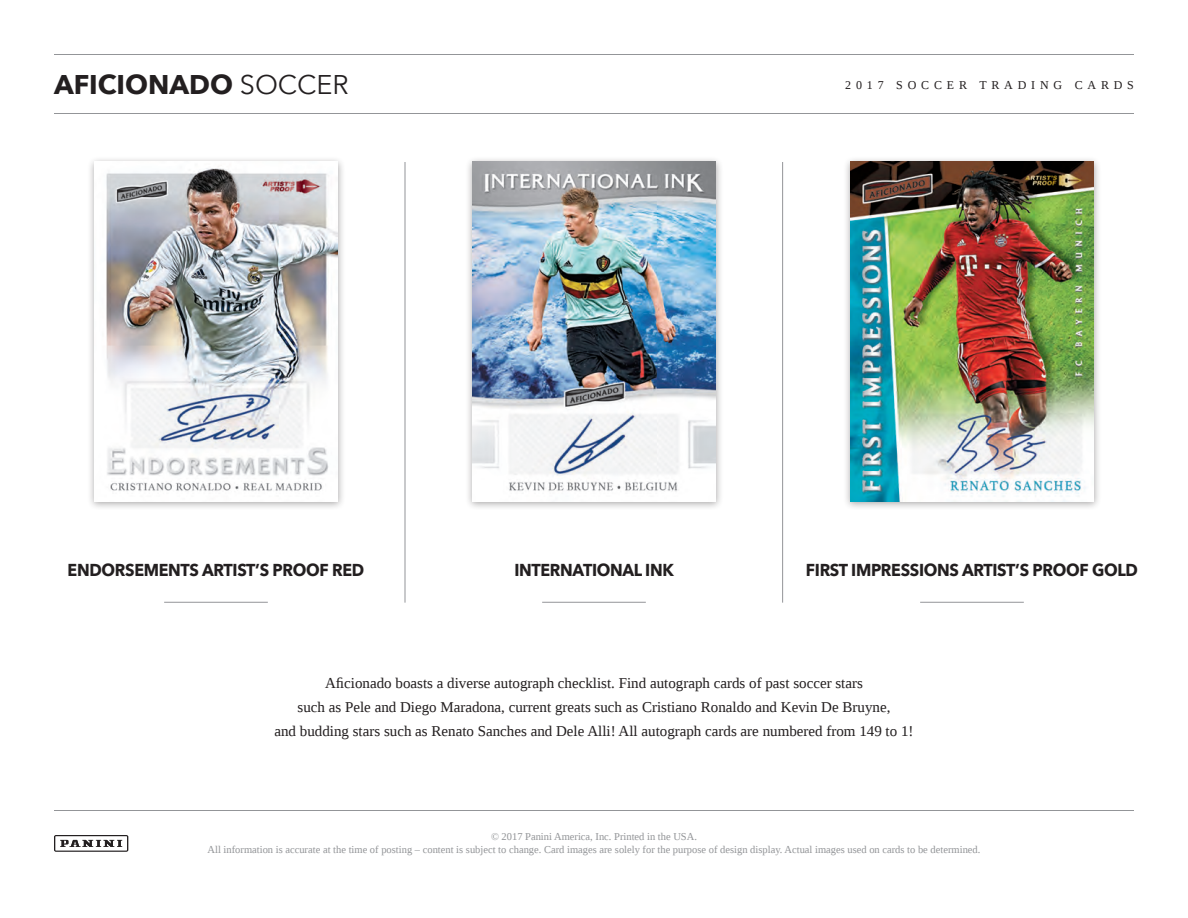
<style>
.page{position:relative;width:1188px;height:918px;background:#fff}
.page>*{position:absolute;margin:0;border:0;box-sizing:border-box;transform-origin:0 0}
.t1{font:700 27px "Avenir Next";color:#231f20}
.t2{font:700 17.25px "Avenir Next";letter-spacing:-.02em;color:#231f20;scale:.93 1}
.t3{font:15px "Liberation Serif";color:#231f20}
.t4{font:12px "Liberation Serif";letter-spacing:.4em;color:#231f20}
.t5{font:10.5px/12.6px "Liberation Serif";color:#939598;text-align:center}
.s1{font-weight:400}
</style>
<div class="page">
<hr style="left:405px;top:162px;width:1px;height:441px;background:#939598">
<hr style="left:782px;top:162px;width:1px;height:441px;background:#939598">
<hr style="left:164px;top:602px;width:104px;height:1px;background:#939598">
<hr style="left:542px;top:602px;width:104px;height:1px;background:#939598">
<hr style="left:920px;top:602px;width:104px;height:1px;background:#939598">
<hr style="left:54px;top:113px;width:1080px;height:1px;background:#939598">
<hr style="left:54px;top:54px;width:1080px;height:1px;background:#939598">
<hr style="left:54px;top:810px;width:1080px;height:1px;background:#939598">
<svg style="left:54px;top:835px;width:74px;height:17px"></svg>
<div style="left:87px;top:156px;width:258px;height:355px;background:#231f20;opacity:.4"></div>
<img style="left:94px;top:161px;width:243px;height:340px">
<div style="left:465px;top:156px;width:258px;height:355px;background:#231f20;opacity:.4"></div>
<img style="left:473px;top:161px;width:243px;height:340px">
<div style="left:843px;top:156px;width:258px;height:355px;background:#231f20;opacity:.4"></div>
<img style="left:850px;top:161px;width:244px;height:340px">
<h1 class="t1" style="left:54px;top:62px;width:296px">AFICIONADO <span class="s1">SOCCER</span></h1>
<p class="t4" style="left:845px;top:77px;width:290px">2017 SOCCER TRADING CARDS</p>
<p class="t2" style="left:68px;top:555px;width:321px">ENDORSEMENTS ARTIST’S PROOF RED</p>
<p class="t2" style="left:806px;top:555px;width:359px">FIRST IMPRESSIONS ARTIST’S PROOF GOLD</p>
<p class="t2" style="left:514px;top:555px;width:173px">INTERNATIONAL INK</p>
<p class="t3" style="left:325px;top:673px;width:539px">Aficionado boasts a diverse autograph checklist. Find autograph cards of past soccer stars</p>
<p class="t3" style="left:298px;top:697px;width:594px">such as Pele and Diego Maradona, current greats such as Cristiano Ronaldo and Kevin De Bruyne,</p>
<p class="t3" style="left:274px;top:721px;width:641px">and budding stars such as Renato Sanches and Dele Alli! All autograph cards are numbered from 149 to 1!</p>
<p class="t5" style="left:208px;top:831px;width:774px">© 2017 Panini America, Inc. Printed in the USA.<br>All information is accurate at the time of posting – content is subject to change. Card images are solely for the purpose of design display. Actual images used on cards to be determined.</p>
</div>
